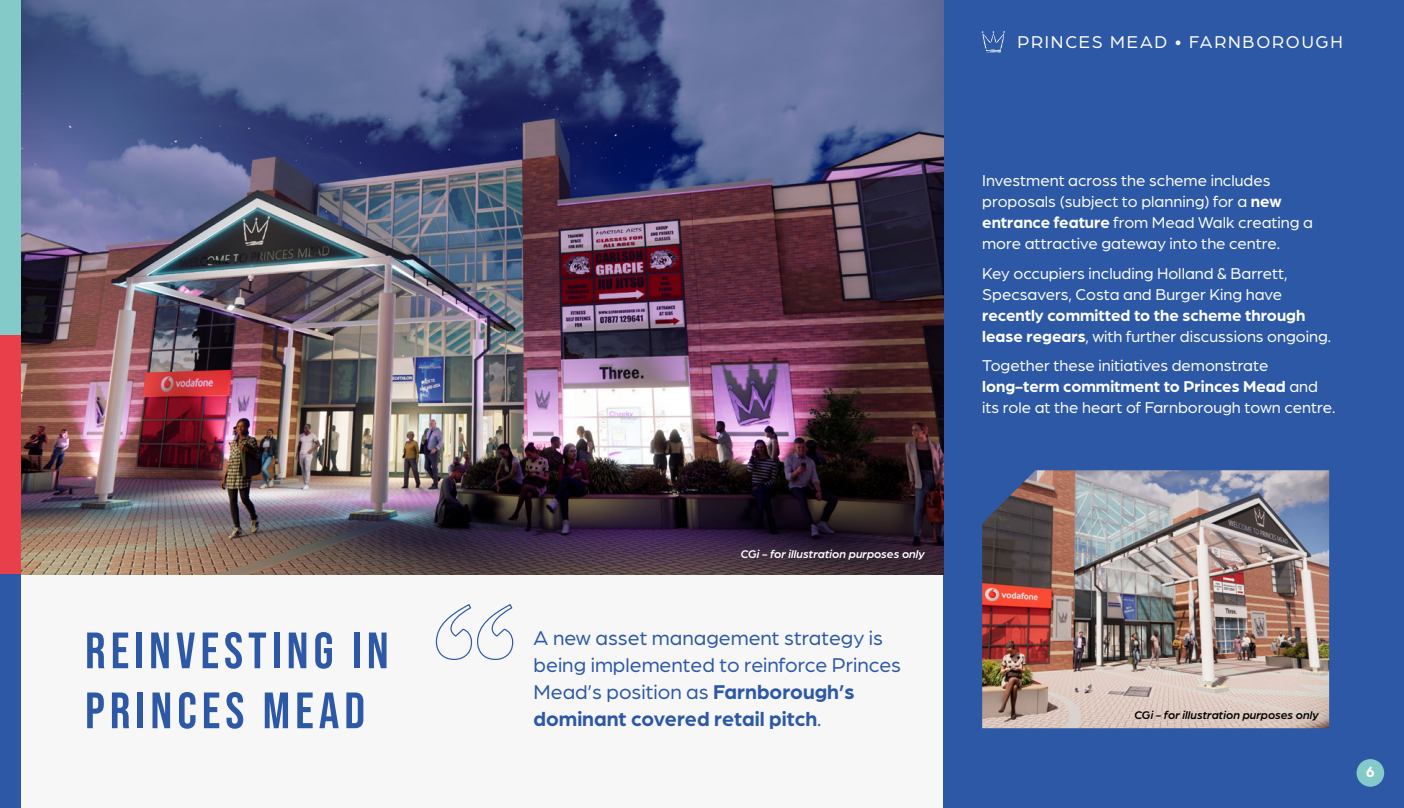
<style>
.page{position:relative;width:1404px;height:808px;background:#fff}
.page>*{position:absolute;margin:0;border:0;box-sizing:border-box;transform-origin:0 0}
.t1{font:700 51px/60px "Bebas Neue Pro";letter-spacing:.1em;color:#2d58a5}
.t2{font:21px/27px "Arboria";color:#2d58a5}
.t3{font:18px "Arboria";letter-spacing:.1em;color:#fff}
.t4{font:16.5px/21px "Arboria";color:#fff}
.t5{font:700 16.5px/21px "Arboria";color:#fff}
.t6{font:700 15.6px "Arboria";color:#fff}
.t7{font:italic 500 12px "Arboria";color:#fff}
.t8{font:italic 500 12px "Arboria";color:#000}
.s1{font-weight:700}
.s2{font-weight:400}
</style>
<div class="page">
<div style="left:0;top:0;width:1403px;height:808px;background:#f7f7f7"></div>
<div style="left:943px;top:0;width:460px;height:808px;background:#2d58a5"></div>
<img style="left:20px;top:0;width:923px;height:574px">
<div style="left:1356px;top:759px;width:27px;height:28px;background:#83cac8;border-radius:50%"></div>
<div style="left:0;top:334px;width:20px;height:240px;background:#e83f4b"></div>
<div style="left:0;top:0;width:20px;height:334px;background:#83cac8"></div>
<div style="left:0;top:574px;width:20px;height:234px;background:#2d58a5"></div>
<svg style="left:435px;top:604px;width:79px;height:56px"></svg>
<svg style="left:981px;top:31px;width:24px;height:21px"></svg>
<img style="left:982px;top:470px;width:346px;height:258px">
<h1 class="t1" style="left:85px;top:620px;width:305px">REINVESTING IN<br>PRINCES MEAD</h1>
<p class="t7" style="left:740px;top:546px;width:186px">CGi - for illustration purposes only</p>
<p class="t2" style="left:533px;top:624px;width:369px">A new asset management strategy is being implemented to reinforce Princes Mead’s position as <span class="s1">Farnborough’s dominant covered retail pitch</span>.</p>
<p class="t3" style="left:1017px;top:30px;width:327px">PRINCES MEAD • FARNBOROUGH</p>
<p class="t4" style="left:982px;top:169px;width:332px">Investment across the scheme includes proposals (subject to planning) for a <span class="s1">new entrance feature</span> from Mead Walk creating a more attractive gateway into the centre.</p>
<p class="t4" style="left:982px;top:262px;width:307px">Key occupiers including Holland &amp; Barrett,<br>Specsavers, Costa and Burger King have</p>
<p class="t5" style="left:982px;top:304px;width:350px">recently committed to the scheme through lease regears<span class="s2">, with further discussions ongoing.</span></p>
<p class="t4" style="left:982px;top:354px;width:354px">Together these initiatives demonstrate <span class="s1">long-term commitment to Princes Mead</span> and its role at the heart of Farnborough town centre.</p>
<p class="t8" style="left:1134px;top:707px;width:186px">CGi - for illustration purposes only</p>
<p class="t6" style="left:1365px;top:761px;width:11px">6</p>
</div>
